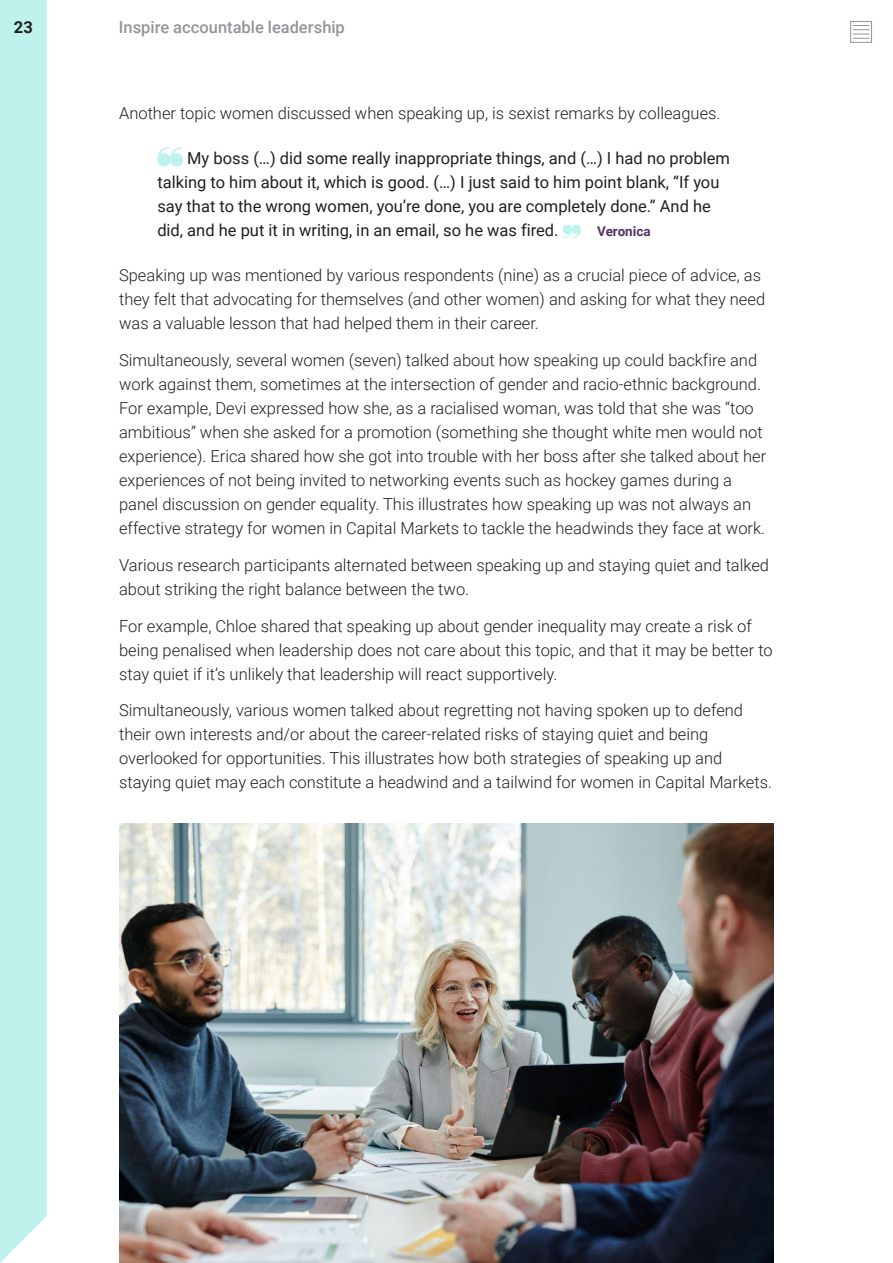
<style>
.page{position:relative;width:893px;height:1263px;background:#fff}
.page>*{position:absolute;margin:0;border:0;box-sizing:border-box;transform-origin:0 0}
.body_copy{font:300 16.5px/24px "Roboto";color:#231f20}
.QUOTE{font:16.5px/24px "Roboto";color:#231f20}
.Subhead_1_1{font:500 16.5px "Roboto";color:#939598}
.Subhead_1_1-2{font:700 16.5px "Roboto";color:#231f20}
.QUOTE-2{font:700 13.5px "Roboto";color:#573362}
</style>
<div class="page">
<div style="left:0;top:0;width:47px;height:1263px;background:#bdf3ec"></div>
<svg style="left:157px;top:147px;width:26px;height:19px"></svg>
<svg style="left:563px;top:225px;width:18px;height:13px"></svg>
<img style="left:119px;top:823px;width:655px;height:440px">
<div style="left:850px;top:21px;width:22px;height:22px;border:1px solid #939598"></div>
<svg style="left:853px;top:25px;width:17px;height:14px"></svg>
<p class="Subhead_1_1-2" style="left:14px;top:16px;width:20px">23</p>
<p class="Subhead_1_1" style="left:119px;top:16px;width:228px">Inspire accountable leadership</p>
<p class="body_copy" style="left:119px;top:100px;width:603px">Another topic women discussed when speaking up, is sexist remarks by colleagues.</p>
<p class="QUOTE" style="left:157px;top:145px;width:574px;text-indent:30px">My boss (…) did some really inappropriate things, and (…) I had no problem talking to him about it, which is good. (…) I just said to him point blank, “If you say that to the wrong women, you’re done, you are completely done.” And he did, and he put it in writing, in an email, so he was fired.</p>
<p class="QUOTE-2" style="left:597px;top:222px;width:55px">Veronica</p>
<p class="body_copy" style="left:119px;top:263px;width:648px">Speaking up was mentioned by various respondents (nine) as a crucial piece of advice, as they felt that advocating for themselves (and other women) and asking for what they need was a valuable lesson that had helped them in their career.</p>
<p class="body_copy" style="left:119px;top:347px;width:649px">Simultaneously, several women (seven) talked about how speaking up could backfire and work against them, sometimes at the intersection of gender and racio-ethnic background.<br>For example, Devi expressed how she, as a racialised woman, was told that she was “too ambitious” when she asked for a promotion (something she thought white men would not experience). Erica shared how she got into trouble with her boss after she talked about her experiences of not being invited to networking events such as hockey games during a panel discussion on gender equality. This illustrates how speaking up was not always an effective strategy for women in Capital Markets to tackle the headwinds they face at work.</p>
<p class="body_copy" style="left:119px;top:552px;width:652px">Various research participants alternated between speaking up and staying quiet and talked about striking the right balance between the two.</p>
<p class="body_copy" style="left:119px;top:613px;width:655px">For example, Chloe shared that speaking up about gender inequality may create a risk of being penalised when leadership does not care about this topic, and that it may be better to stay quiet if it’s unlikely that leadership will react supportively.</p>
<p class="body_copy" style="left:119px;top:698px;width:654px">Simultaneously, various women talked about regretting not having spoken up to defend their own interests and/or about the career-related risks of staying quiet and being overlooked for opportunities. This illustrates how both strategies of speaking up and staying quiet may each constitute a headwind and a tailwind for women in Capital Markets.</p>
</div>
